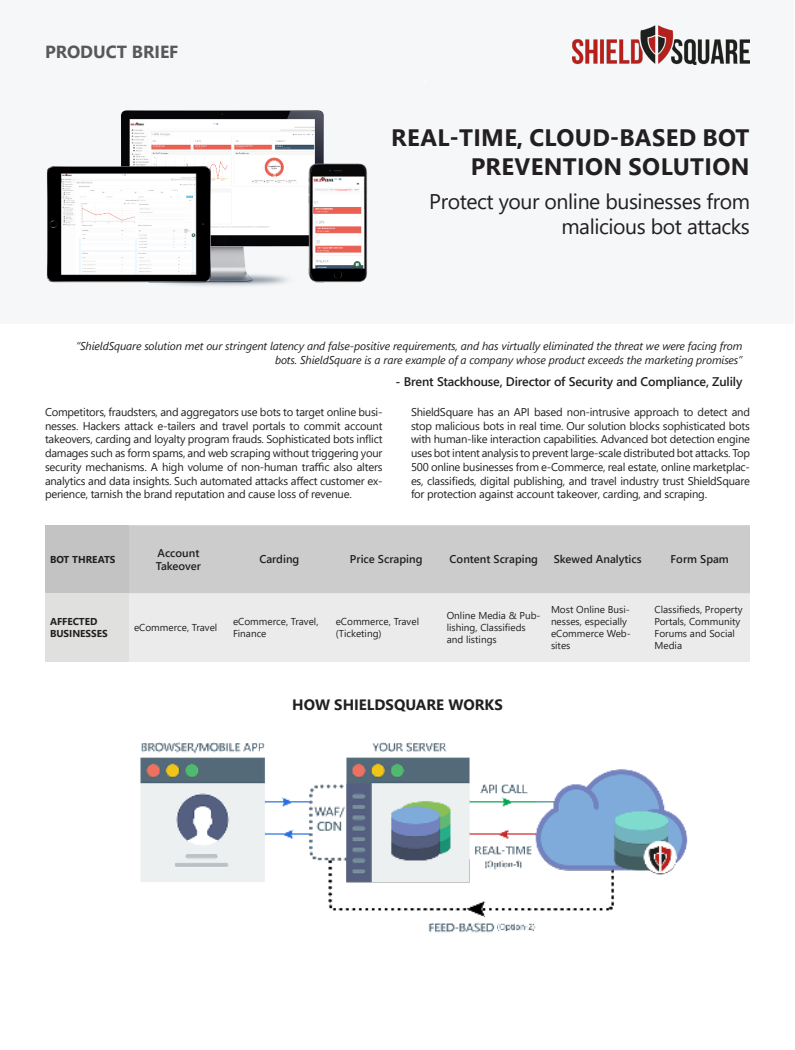
<style>
.page{position:relative;width:795px;height:1050px;background:#fff}
.page>*{position:absolute;margin:0;border:0;box-sizing:border-box;transform-origin:0 0}
.t1{font:700 23.75px "Segoe UI";letter-spacing:.015em;color:#231f20}
.t2{font:21.25px "Segoe UI";letter-spacing:-.02em;color:#231f20}
.t3{font:700 17.5px "Segoe UI";color:#57585a}
.t4{font:700 15px "Segoe UI";color:#231f20}
.t5{font:600 12.5px "Segoe UI";letter-spacing:-.01em;color:#231f20}
.t6{font:11.25px/13.8px "Segoe UI";letter-spacing:-.02em;color:#231f20;text-align:justify}
.t7{font:italic 11.25px/13.8px "Segoe UI";letter-spacing:-.01em;color:#231f20;text-align:right}
.t8{font:600 11.25px "Segoe UI";color:#231f20}
.t9{font:10px/12px "Segoe UI";color:#231f20}
.t10{font:700 10px "Segoe UI";color:#231f20}
</style>
<div class="page">
<div style="left:0;top:0;width:794px;height:324px;background:#f5f7f9"></div>
<img style="left:47px;top:110px;width:321px;height:176px">
<img style="left:573px;top:25px;width:177px;height:40px">
<div style="left:45px;top:525px;width:84px;height:69px;background:#c3c3c3"></div>
<div style="left:129px;top:525px;width:621px;height:69px;background:#cdcccc"></div>
<div style="left:45px;top:594px;width:84px;height:68px;background:#e0e1df"></div>
<div style="left:129px;top:594px;width:621px;height:68px;background:#ebebec"></div>
<img style="left:140px;top:742px;width:548px;height:191px">
<p class="t3" style="left:45px;top:35px;width:135px">PRODUCT BRIEF</p>
<p class="t1" style="left:391px;top:115px;width:360px">REAL-TIME, CLOUD-BASED BOT</p>
<p class="t1" style="left:471px;top:144px;width:280px">PREVENTION SOLUTION</p>
<p class="t2" style="left:429px;top:181px;width:322px">Protect your online businesses from</p>
<p class="t2" style="left:561px;top:207px;width:190px">malicious bot attacks</p>
<p class="t7" style="left:76px;top:338px;width:668px">“ShieldSquare solution met our stringent latency and false-positive requirements, and has virtually eliminated the threat we were facing from bots. ShieldSquare is a rare example of a company whose product exceeds the marketing promises”</p>
<p class="t5" style="left:396px;top:370px;width:348px">- Brent Stackhouse, Director of Security and Compliance, Zulily</p>
<p class="t6" style="left:45px;top:404px;width:339px">Competitors, fraudsters, and aggregators use bots to target online busi&shy;nesses. Hackers attack e-tailers and travel portals to commit account takeovers, carding and loyalty program frauds. Sophisticated bots inflict damages such as form spams, and web scraping without triggering your security mechanisms. A high volume of non-human traffic also alters analytics and data insights. Such automated attacks affect customer ex&shy;perience, tarnish the brand reputation and cause loss of revenue.</p>
<p class="t6" style="left:411px;top:404px;width:341px">ShieldSquare has an API based non-intrusive approach to detect and stop malicious bots in real time. Our solution blocks sophisticated bots with human-like interaction capabilities. Advanced bot detection engine uses bot intent analysis to prevent large-scale distributed bot attacks. Top 500 online businesses from e-Commerce, real estate, online marketplac&shy;es, classifieds, digital publishing, and travel industry trust ShieldSquare for protection against account takeover, carding, and scraping.</p>
<p class="t10" style="left:50px;top:550px;width:67px">BOT THREATS</p>
<p class="t10" style="left:50px;top:612px;width:49px">AFFECTED</p>
<p class="t10" style="left:50px;top:624px;width:59px">BUSINESSES</p>
<p class="t8" style="left:157px;top:542px;width:44px">Account</p>
<p class="t8" style="left:156px;top:556px;width:47px">Takeover</p>
<p class="t8" style="left:259px;top:549px;width:41px">Carding</p>
<p class="t8" style="left:350px;top:549px;width:74px">Price Scraping</p>
<p class="t8" style="left:450px;top:549px;width:90px">Content Scraping</p>
<p class="t8" style="left:554px;top:549px;width:89px">Skewed Analytics</p>
<p class="t8" style="left:671px;top:549px;width:60px">Form Spam</p>
<p class="t9" style="left:134px;top:621px;width:85px">eCommerce, Travel</p>
<p class="t9" style="left:233px;top:615px;width:87px">eCommerce, Travel,<br>Finance</p>
<p class="t9" style="left:336px;top:615px;width:85px">eCommerce, Travel (Ticketing)</p>
<p class="t9" style="left:447px;top:609px;width:95px">Online Media &amp; Pub&shy;lishing, Classifieds and listings</p>
<p class="t9" style="left:551px;top:603px;width:81px">Most Online Busi&shy;nesses, especially eCommerce Web&shy;sites</p>
<p class="t9" style="left:654px;top:603px;width:90px">Classifieds, Property<br>Portals, Community<br>Forums and Social<br>Media</p>
<p class="t4" style="left:292px;top:690px;width:212px">HOW SHIELDSQUARE WORKS</p>
</div>
